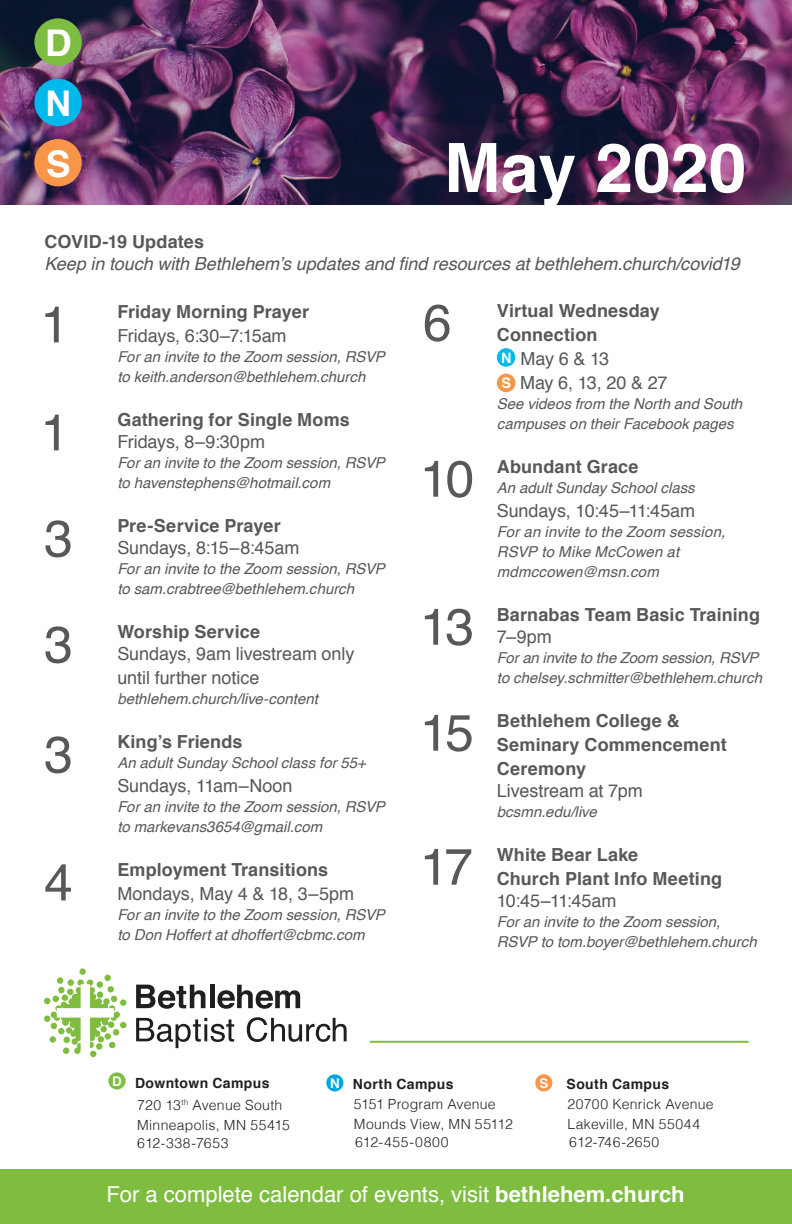
<style>
.page{position:relative;width:792px;height:1224px;background:#fff}
.page>*{position:absolute;margin:0;border:0;box-sizing:border-box;transform-origin:0 0}
.t1{font:700 68px "Helvetica";color:#fff}
.t2{font:51.4px "Helvetica";letter-spacing:-.06em;color:#57585a}
.t3{font:700 36.8px "Helvetica";color:#fff}
.t4{font:700 35.4px "Helvetica";color:#fff}
.t5{font:22px "Helvetica";color:#fff}
.t6{font:700 18px/24px "Helvetica";letter-spacing:.01em;color:#57585a}
.t7{font:18px/24px "Helvetica";letter-spacing:-.005em;color:#57585a}
.t8{font:italic 18px "Helvetica";letter-spacing:-.005em;color:#57585a}
.t9{font:italic 15px/20px "Helvetica";color:#57585a}
.t10{font:300 14px/20px "Helvetica";letter-spacing:.02em;color:#231f20}
.t11{font:300 14px "Helvetica";letter-spacing:.04em;color:#231f20}
.t12{font:300 14px "Helvetica";letter-spacing:.045em;color:#231f20}
.s1{font-size:14.4px;color:#fff}
.s2{font-weight:400}
.s3{font-weight:700;font-size:13.4px;color:#fff}
.s4{font-weight:700}
</style>
<div class="page">
<div style="left:0;top:1170px;width:792px;height:54px;background:#7fbd41"></div>
<div style="left:108px;top:1072px;width:18px;height:18px;background:#7dbd41;border-radius:50%"></div>
<hr style="left:370px;top:1041px;width:379px;height:2px;background:#7fbd41">
<div style="left:104px;top:975px;width:7px;height:6px;background:#7fbd41;border-radius:50%"></div>
<div style="left:57px;top:977px;width:6px;height:7px;background:#7fbd41;border-radius:50%"></div>
<div style="left:79px;top:968px;width:7px;height:7px;background:#7fbd41;border-radius:50%"></div>
<svg style="left:44px;top:979px;width:82px;height:78px"></svg>
<svg style="left:136px;top:985px;width:69px;height:24px"></svg>
<hr style="left:210px;top:985px;width:4px;height:23px;background:#211e1e">
<svg style="left:217px;top:985px;width:83px;height:24px"></svg>
<svg style="left:136px;top:1018px;width:98px;height:30px"></svg>
<svg style="left:247px;top:1017px;width:100px;height:25px"></svg>
<div style="left:535px;top:1074px;width:17px;height:17px;background:#f79548;border-radius:50%"></div>
<div style="left:326px;top:1074px;width:17px;height:17px;background:#00a7e1;border-radius:50%"></div>
<img style="left:0;top:0;width:792px;height:204px">
<div style="left:34px;top:18px;width:48px;height:48px;background:#7dbd41;border-radius:50%"></div>
<div style="left:34px;top:79px;width:48px;height:47px;background:#00b9eb;border-radius:50%"></div>
<div style="left:34px;top:139px;width:48px;height:47px;background:#f79548;border-radius:50%"></div>
<div style="left:497px;top:348px;width:18px;height:19px;background:#00b9eb;border-radius:50%"></div>
<div style="left:497px;top:374px;width:18px;height:18px;background:#f79548;border-radius:50%"></div>
<h3 class="t3" style="left:45px;top:13px;width:28px">D</h3>
<h3 class="t4" style="left:46px;top:75px;width:27px">N</h3>
<h3 class="t3" style="left:46px;top:134px;width:26px">S</h3>
<h1 class="t1" style="left:444px;top:113px;width:304px">May 2020</h1>
<p class="t6" style="left:44px;top:230px;width:161px">COVID-19 Updates</p>
<p class="t8" style="left:44px;top:250px;width:697px">Keep in touch with Bethlehem’s updates and find resources at bethlehem.church/covid19</p>
<h2 class="t2" style="left:40px;top:285px;width:30px">1</h2>
<p class="t6" style="left:117px;top:300px;width:193px">Friday Morning Prayer</p>
<p class="t7" style="left:117px;top:325px;width:171px">Fridays, 6:30–7:15am</p>
<p class="t9" style="left:117px;top:348px;width:269px">For an invite to the Zoom session, RSVP to keith.anderson@bethlehem.church</p>
<h2 class="t2" style="left:40px;top:393px;width:30px">1</h2>
<p class="t6" style="left:117px;top:408px;width:234px">Gathering for Single Moms</p>
<p class="t7" style="left:117px;top:431px;width:149px">Fridays, 8–9:30pm</p>
<p class="t9" style="left:117px;top:454px;width:269px">For an invite to the Zoom session, RSVP to havenstephens@hotmail.com</p>
<h2 class="t2" style="left:44px;top:499px;width:30px">3</h2>
<p class="t6" style="left:117px;top:514px;width:165px">Pre-Service Prayer</p>
<p class="t7" style="left:117px;top:537px;width:184px">Sundays, 8:15–8:45am</p>
<p class="t9" style="left:117px;top:560px;width:269px">For an invite to the Zoom session, RSVP to sam.crabtree@bethlehem.church</p>
<h2 class="t2" style="left:44px;top:605px;width:30px">3</h2>
<p class="t6" style="left:117px;top:620px;width:144px">Worship Service</p>
<p class="t7" style="left:117px;top:643px;width:239px">Sundays, 9am livestream only until further notice</p>
<p class="t9" style="left:117px;top:690px;width:202px">bethlehem.church/live-content</p>
<h2 class="t2" style="left:44px;top:715px;width:30px">3</h2>
<p class="t6" style="left:117px;top:730px;width:127px">King’s Friends</p>
<p class="t9" style="left:117px;top:754px;width:250px">An adult Sunday School class for 55+</p>
<p class="t7" style="left:117px;top:775px;width:177px">Sundays, 11am–Noon</p>
<p class="t9" style="left:117px;top:798px;width:269px">For an invite to the Zoom session, RSVP to markevans3654@gmail.com</p>
<h2 class="t2" style="left:44px;top:843px;width:30px">4</h2>
<p class="t6" style="left:117px;top:858px;width:212px">Employment Transitions</p>
<p class="t7" style="left:117px;top:883px;width:238px">Mondays, May 4 &amp; 18, 3–5pm</p>
<p class="t9" style="left:117px;top:906px;width:269px">For an invite to the Zoom session, RSVP to Don Hoffert at dhoffert@cbmc.com</p>
<h2 class="t2" style="left:423px;top:283px;width:30px">6</h2>
<p class="t6" style="left:497px;top:299px;width:172px">Virtual Wednesday<br>Connection<br><span class="s1">N</span> <span class="s2">May 6 &amp; 13<br></span><span class="s1">S</span> <span class="s2">May 6, 13, 20 &amp; 27</span></p>
<p class="t9" style="left:497px;top:394px;width:247px">See videos from the North and South campuses on their Facebook pages</p>
<h2 class="t2" style="left:420px;top:439px;width:56px">10</h2>
<p class="t6" style="left:497px;top:455px;width:143px">Abundant Grace</p>
<p class="t9" style="left:497px;top:478px;width:199px">An adult Sunday School class</p>
<p class="t7" style="left:497px;top:499px;width:200px">Sundays, 10:45–11:45am</p>
<p class="t9" style="left:497px;top:522px;width:230px">For an invite to the Zoom session,<br>RSVP to Mike McCowen at mdmccowen@msn.com</p>
<h2 class="t2" style="left:420px;top:587px;width:56px">13</h2>
<p class="t6" style="left:497px;top:603px;width:265px">Barnabas Team Basic Training</p>
<p class="t7" style="left:497px;top:625px;width:57px">7–9pm</p>
<p class="t9" style="left:497px;top:648px;width:267px">For an invite to the Zoom session, RSVP to chelsey.schmitter@bethlehem.church</p>
<h2 class="t2" style="left:420px;top:693px;width:55px">15</h2>
<p class="t6" style="left:497px;top:709px;width:232px">Bethlehem College &amp;<br>Seminary Commencement<br>Ceremony</p>
<p class="t7" style="left:497px;top:779px;width:147px">Livestream at 7pm</p>
<p class="t9" style="left:497px;top:802px;width:101px">bcsmn.edu/live</p>
<h2 class="t2" style="left:420px;top:827px;width:55px">17</h2>
<p class="t6" style="left:497px;top:843px;width:227px">White Bear Lake<br>Church Plant Info Meeting</p>
<p class="t7" style="left:497px;top:889px;width:121px">10:45–11:45am</p>
<p class="t9" style="left:497px;top:912px;width:261px">For an invite to the Zoom session,<br>RSVP to tom.boyer@bethlehem.church</p>
<p class="t10" style="left:137px;top:1071px;width:147px;line-height:22px;text-indent:-25px"><span class="s3">D</span> <span class="s4">Downtown Campus<br></span>720 13<sup>th</sup> Avenue South</p>
<p class="t10" style="left:137px;top:1115px;width:154px;line-height:18px">Minneapolis, MN 55415<br>612-338-7653</p>
<p class="t10" style="left:354px;top:1074px;width:160px;text-indent:-24px"><span class="s3">N</span> <span class="s4">North Campus<br></span>5151 Program Avenue<br>Mounds View, MN 55112</p>
<p class="t12" style="left:355px;top:1131px;width:95px">612-455-0800</p>
<p class="t10" style="left:568px;top:1074px;width:148px;text-indent:-28px"><span class="s3">S</span> <span class="s4">South Campus<br></span>20700 Kenrick Avenue<br>Lakeville, MN 55044</p>
<p class="t11" style="left:569px;top:1131px;width:92px">612-746-2650</p>
<h3 class="t5" style="left:106px;top:1178px;width:580px">For a complete calendar of events, visit <span class="s4">bethlehem.church</span></h3>
</div>
